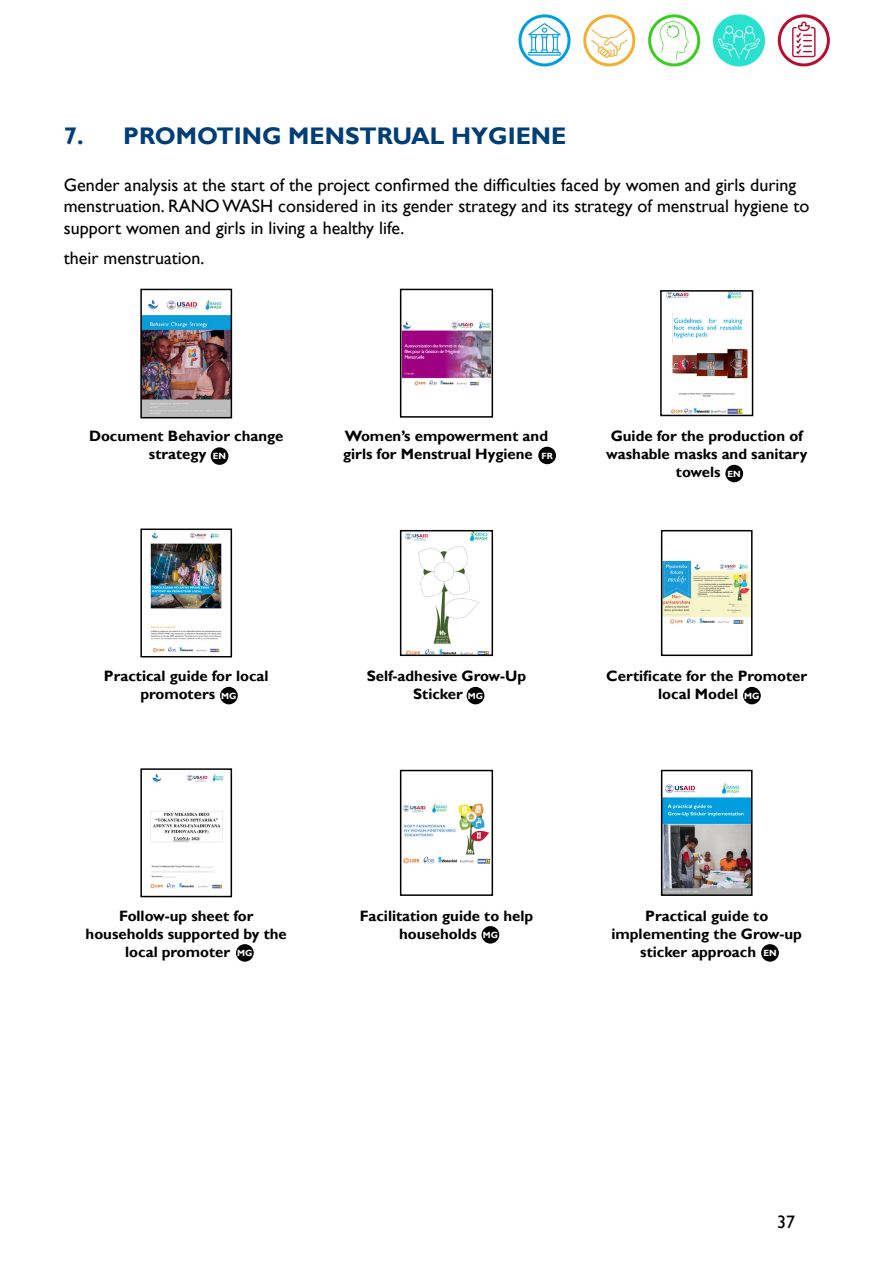
<style>
.page{position:relative;width:893px;height:1263px;background:#fff}
.page>*{position:absolute;margin:0;border:0;box-sizing:border-box;transform-origin:0 0}
.t1{font:700 24px "Gill Sans";color:#003e78}
.t2{font:18px/21.6px "Gill Sans";color:#020203}
.t3{font:18px "Gill Sans";color:#000}
.t4{font:700 15px/18px "Gill Sans";color:#000}
.t5{font:700 9px "Gill Sans";color:#fff}
</style>
<div class="page">
<img style="left:143px;top:299px;width:86px;height:116px">
<div style="left:140px;top:289px;width:92px;height:129px;border:2px solid #000"></div>
<img style="left:403px;top:321px;width:87px;height:64px">
<div style="left:400px;top:289px;width:93px;height:129px;border:2px solid #000"></div>
<img style="left:666px;top:293px;width:82px;height:120px">
<div style="left:660px;top:290px;width:93px;height:126px;border:2px solid #000"></div>
<img style="left:150px;top:532px;width:72px;height:121px">
<div style="left:140px;top:528px;width:92px;height:129px;border:2px solid #000"></div>
<img style="left:404px;top:533px;width:85px;height:120px">
<div style="left:400px;top:530px;width:93px;height:126px;border:2px solid #000"></div>
<img style="left:664px;top:561px;width:85px;height:63px">
<div style="left:661px;top:530px;width:91px;height:126px;border:2px solid #000"></div>
<img style="left:150px;top:773px;width:74px;height:116px">
<div style="left:140px;top:768px;width:92px;height:129px;border:2px solid #000"></div>
<img style="left:403px;top:803px;width:87px;height:61px">
<div style="left:400px;top:770px;width:93px;height:126px;border:2px solid #000"></div>
<img style="left:664px;top:783px;width:85px;height:110px">
<div style="left:661px;top:770px;width:91px;height:126px;border:2px solid #000"></div>
<svg style="left:520px;top:16px;width:49px;height:49px"></svg>
<div style="left:518px;top:14px;width:53px;height:52px;border:3px solid #009edf;border-radius:50%"></div>
<svg style="left:585px;top:16px;width:49px;height:49px"></svg>
<div style="left:583px;top:14px;width:52px;height:52px;border:3px solid #f2af32;border-radius:50%"></div>
<svg style="left:650px;top:16px;width:49px;height:49px"></svg>
<div style="left:648px;top:14px;width:52px;height:52px;border:3px solid #37ce1f;border-radius:50%"></div>
<div style="left:714px;top:16px;width:49px;height:49px;background:#29e1ce;border-radius:50%"></div>
<div style="left:713px;top:14px;width:52px;height:52px;border:3px solid #29e1ce;border-radius:50%"></div>
<svg style="left:779px;top:16px;width:49px;height:49px"></svg>
<div style="left:778px;top:14px;width:52px;height:52px;border:3px solid #ba0c2f;border-radius:50%"></div>
<svg style="left:528px;top:23px;width:33px;height:33px"></svg>
<svg style="left:718px;top:26px;width:42px;height:34px"></svg>
<svg style="left:591px;top:29px;width:36px;height:29px"></svg>
<svg style="left:659px;top:21px;width:30px;height:38px"></svg>
<svg style="left:792px;top:21px;width:23px;height:36px"></svg>
<div style="left:211px;top:447px;width:17px;height:18px;background:#000;border-radius:50%"></div>
<div style="left:538px;top:447px;width:18px;height:17px;background:#000;border-radius:50%"></div>
<div style="left:725px;top:465px;width:18px;height:17px;background:#000;border-radius:50%"></div>
<div style="left:220px;top:687px;width:18px;height:17px;background:#000;border-radius:50%"></div>
<div style="left:236px;top:944px;width:18px;height:18px;background:#000;border-radius:50%"></div>
<div style="left:482px;top:926px;width:17px;height:17px;background:#000;border-radius:50%"></div>
<div style="left:761px;top:944px;width:18px;height:18px;background:#000;border-radius:50%"></div>
<div style="left:467px;top:687px;width:17px;height:17px;background:#000;border-radius:50%"></div>
<div style="left:743px;top:687px;width:18px;height:17px;background:#000;border-radius:50%"></div>
<h1 class="t1" style="left:64px;top:122px;width:504px">7. PROMOTING MENSTRUAL HYGIENE</h1>
<p class="t2" style="left:64px;top:174px;width:747px">Gender analysis at the start of the project confirmed the difficulties faced by women and girls during menstruation. RANO WASH considered in its gender strategy and its strategy of menstrual hygiene to support women and girls in living a healthy life.</p>
<p class="t2" style="left:64px;top:247px;width:142px">their menstruation.</p>
<p class="t4" style="left:149px;top:428px;width:136px;text-indent:-60px">Document Behavior change strategy</p>
<p class="t4" style="left:343px;top:428px;width:207px">Women’s empowerment and girls for Menstrual Hygiene</p>
<p class="t4" style="left:611px;top:428px;width:194px">Guide for the production of</p>
<p class="t4" style="left:606px;top:446px;width:203px">washable masks and sanitary</p>
<p class="t4" style="left:676px;top:464px;width:46px">towels</p>
<p class="t5" style="left:213px;top:451px;width:15px">EN</p>
<p class="t5" style="left:541px;top:450px;width:13px">FR</p>
<p class="t5" style="left:728px;top:468px;width:15px">EN</p>
<p class="t4" style="left:140px;top:667px;width:130px;text-indent:-36px">Practical guide for local promoters</p>
<p class="t4" style="left:413px;top:667px;width:115px;text-indent:-47px">Self-adhesive Grow-Up<br>Sticker</p>
<p class="t4" style="left:658px;top:667px;width:150px;text-indent:-52px">Certificate for the Promoter local Model</p>
<p class="t5" style="left:221px;top:690px;width:17px">MG</p>
<p class="t5" style="left:468px;top:690px;width:17px">MG</p>
<p class="t5" style="left:744px;top:690px;width:17px">MG</p>
<p class="t4" style="left:119px;top:907px;width:136px">Follow-up sheet for</p>
<p class="t4" style="left:86px;top:925px;width:203px">households supported by the</p>
<p class="t4" style="left:125px;top:943px;width:107px">local promoter</p>
<p class="t5" style="left:237px;top:947px;width:17px">MG</p>
<p class="t4" style="left:399px;top:907px;width:136px;text-indent:-39px">Facilitation guide to help households</p>
<p class="t4" style="left:645px;top:907px;width:125px">Practical guide to</p>
<p class="t4" style="left:611px;top:925px;width:192px">implementing the Grow-up</p>
<p class="t4" style="left:640px;top:943px;width:117px">sticker approach</p>
<p class="t5" style="left:483px;top:929px;width:17px">MG</p>
<p class="t5" style="left:763px;top:947px;width:15px">EN</p>
<p class="t3" style="left:777px;top:1212px;width:19px">37</p>
</div>
